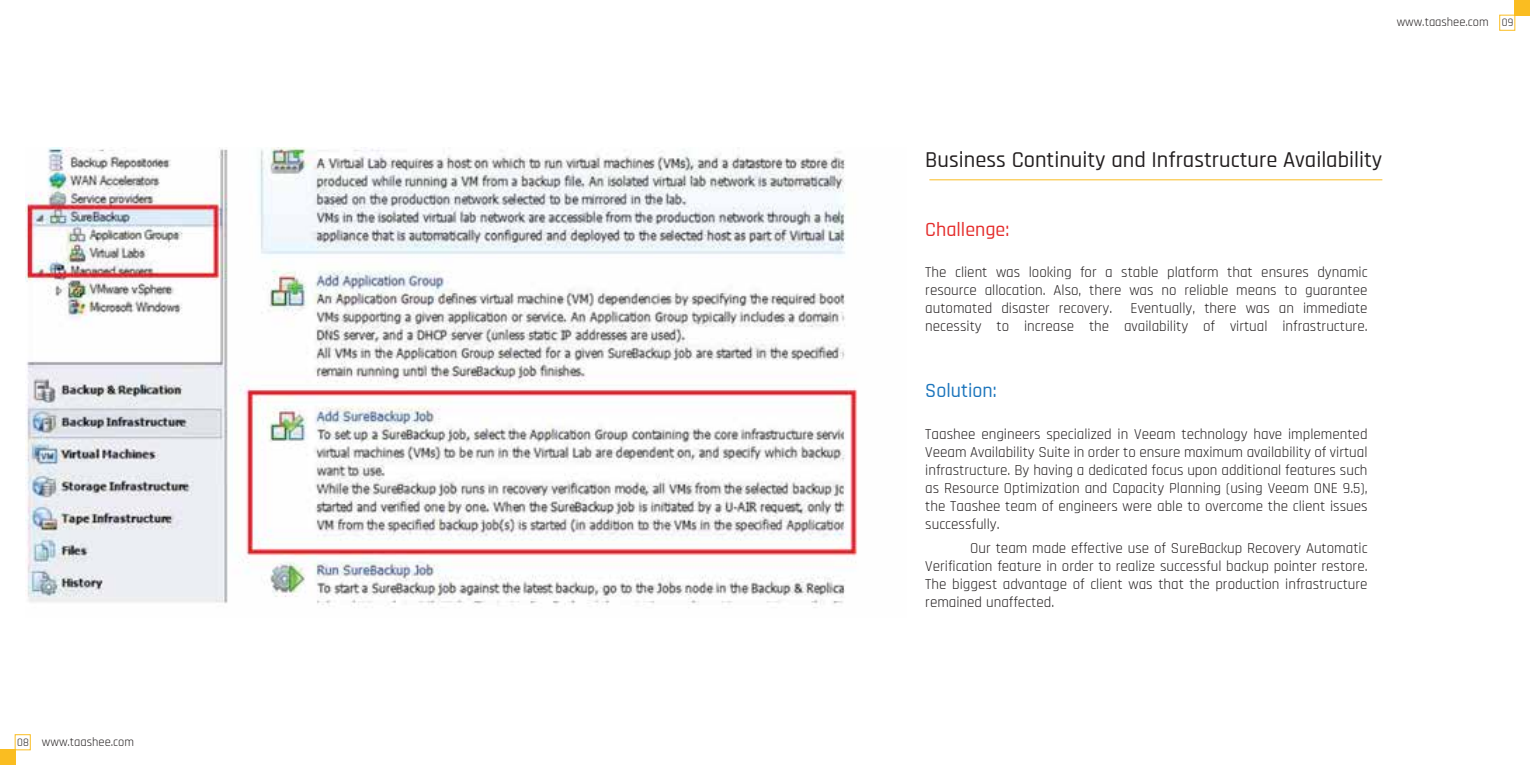
<style>
.page{position:relative;width:1530px;height:765px;background:#fff}
.page>*{position:absolute;margin:0;border:0;box-sizing:border-box;transform-origin:0 0}
.t1{font:500 22.5px "Rajdhani";color:#231f20}
.t2{font:500 20px "Rajdhani";color:#e42d2c}
.t3{font:500 20px "Rajdhani";color:#1c75bc}
.t4{font:15px/18px "Rajdhani";color:#231f20;text-align:justify}
.t5{font:12.5px "Rajdhani";color:#231f20}
.s1{font-size:11.25px}
</style>
<div class="page">
<div style="left:0;top:750px;width:15px;height:15px;background:#fabd21"></div>
<div style="left:15px;top:734px;width:16px;height:16px;border:1px solid #fabd21"></div>
<div style="left:1515px;top:0;width:15px;height:15px;background:#fabd21"></div>
<div style="left:1499px;top:15px;width:16px;height:16px;border:1px solid #fabd21"></div>
<hr style="left:929px;top:180px;width:453px;height:1px;background:#fabd21">
<img style="left:25px;top:147px;width:833px;height:461px">
<p class="t5" style="left:17px;top:735px;width:118px"><span class="s1">08</span> www.taashee.com</p>
<p class="t5" style="left:1397px;top:15px;width:118px">www.taashee.com <span class="s1">09</span></p>
<h1 class="t1" style="left:925px;top:147px;width:459px">Business Continuity and Infrastructure Availability</h1>
<h2 class="t2" style="left:925px;top:218px;width:86px">Challenge:</h2>
<p class="t4" style="left:925px;top:264px;width:444px">The client was looking for a stable platform that ensures dynamic resource allocation. Also, there was no reliable means to guarantee automated disaster recovery. Eventually, there was an immediate necessity to increase the availability of virtual infrastructure.</p>
<h2 class="t3" style="left:925px;top:379px;width:73px">Solution:</h2>
<p class="t4" style="left:925px;top:425px;width:444px">Taashee engineers specialized in Veeam technology have implemented Veeam Availability Suite in order to ensure maximum availability of virtual infrastructure. By having a dedicated focus upon additional features such as Resource Optimization and Capacity Planning (using Veeam ONE 9.5), the Taashee team of engineers were able to overcome the client issues successfully.</p>
<p class="t4" style="left:925px;top:540px;width:444px;text-indent:45px">Our team made effective use of SureBackup Recovery Automatic Verification feature in order to realize successful backup pointer restore.<br>The biggest advantage of client was that the production infrastructure remained unaffected.</p>
</div>
